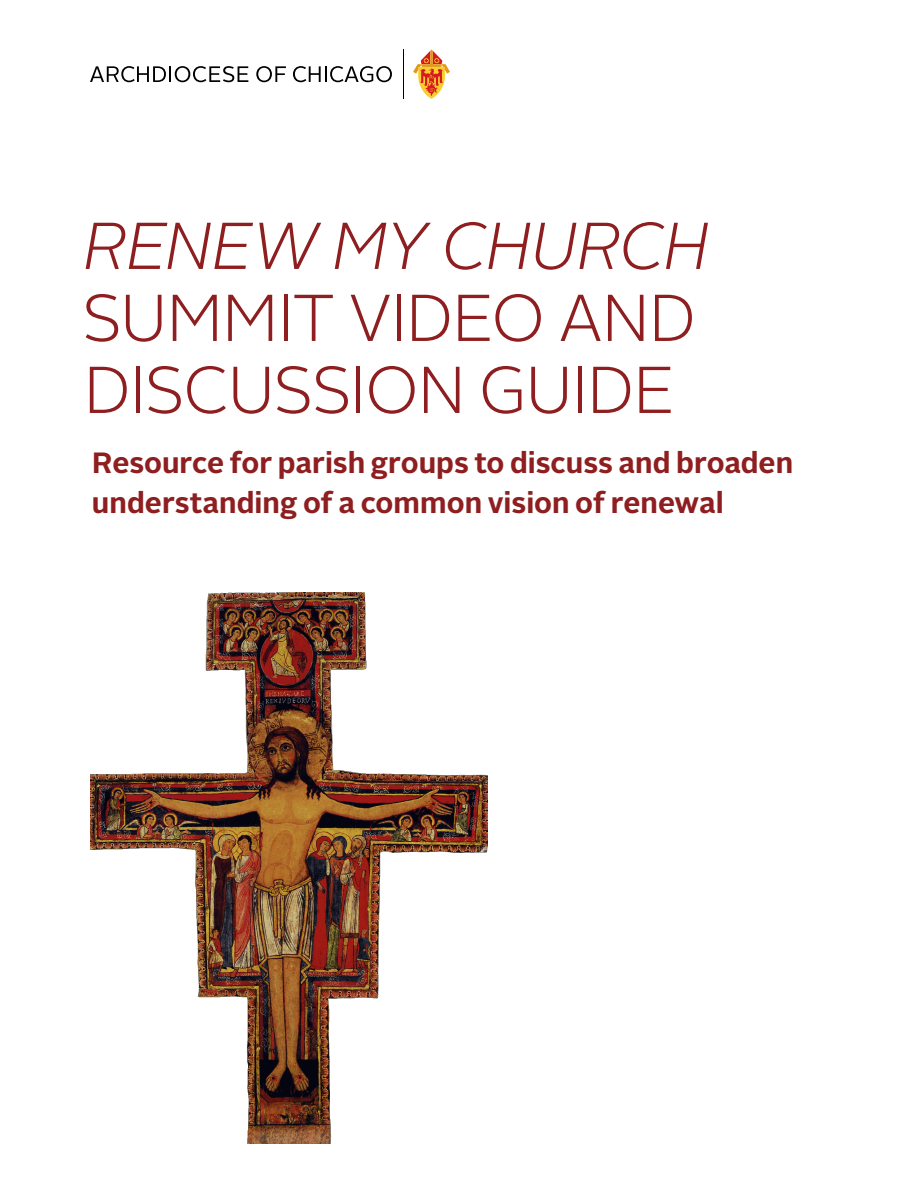
<style>
.page{position:relative;width:918px;height:1188px;background:#fff}
.page>*{position:absolute;margin:0;border:0;box-sizing:border-box;transform-origin:0 0}
.t1{font:300 66px/72px "Alright Sans";letter-spacing:-.01em;color:#8e1e1f}
.t2{font:italic 300 66px "Alright Sans";letter-spacing:-.02em;color:#8e1e1f}
.t3{font:700 29.25px/40.5px "Alright Sans";color:#8e1e1f}
</style>
<div class="page">
<hr style="left:404px;top:50px;width:1px;height:49px;background:#000">
<svg style="left:90px;top:66px;width:158px;height:16px"></svg>
<svg style="left:256px;top:66px;width:30px;height:16px"></svg>
<svg style="left:293px;top:66px;width:99px;height:16px"></svg>
<svg style="left:413px;top:50px;width:37px;height:49px"></svg>
<img style="left:91px;top:592px;width:397px;height:551px">
<h1 class="t2" style="left:84px;top:201px;width:627px">RENEW MY CHURCH</h1>
<h1 class="t1" style="left:82px;top:283px;width:615px">SUMMIT VIDEO AND<br>DISCUSSION GUIDE</h1>
<p class="t3" style="left:92px;top:443px;width:703px">Resource for parish groups to discuss and broaden understanding of a common vision of renewal</p>
</div>
